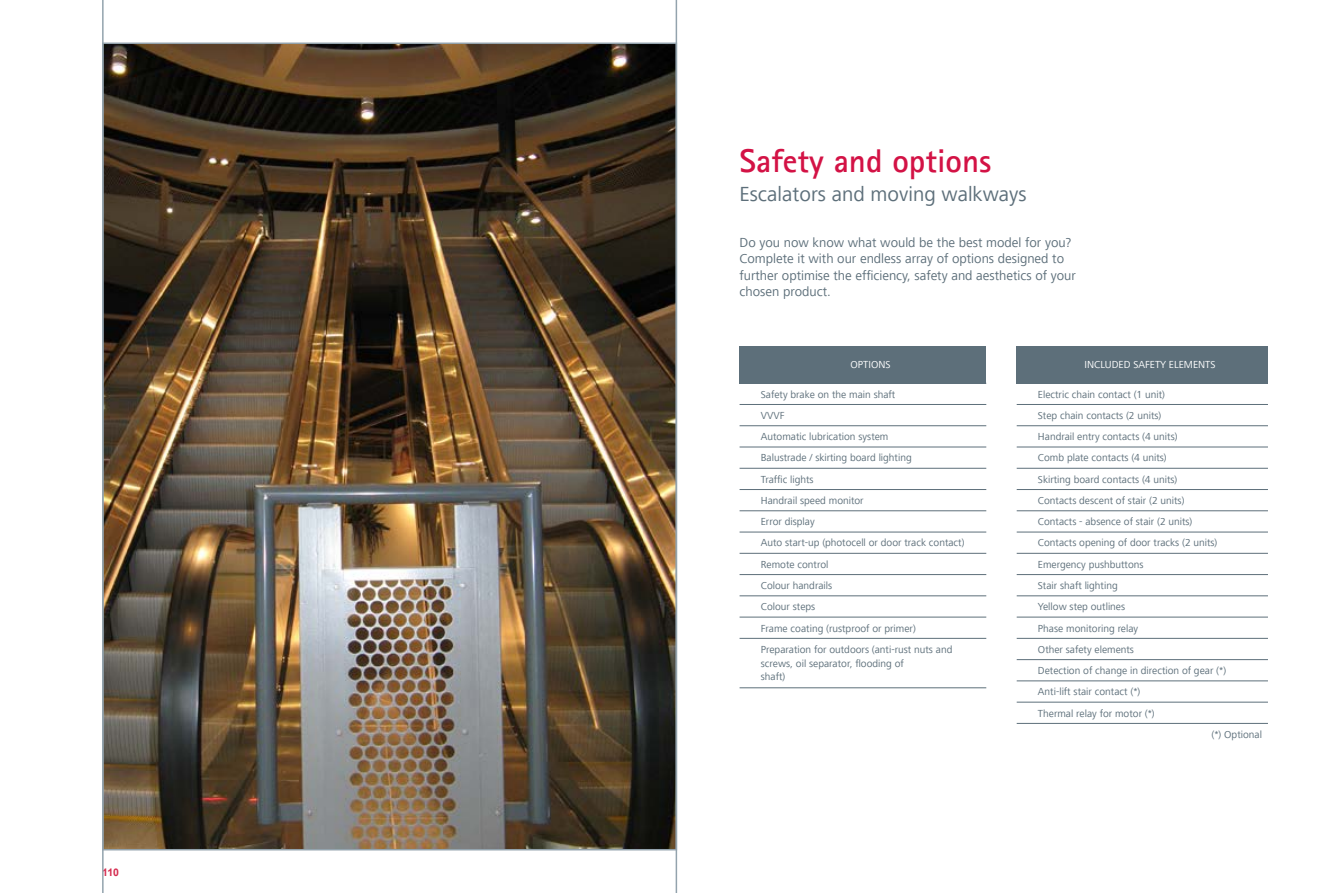
<style>
.page{position:relative;width:1323px;height:893px;background:#fff}
.page>*{position:absolute;margin:0;border:0;box-sizing:border-box;transform-origin:0 0}
.t1{font:700 33px "Agfa Rotis Sans Serif";color:#d31245}
.t2{font:21px "Frutiger Next LT";color:#5d6f7a}
.t3{font:13.5px/16.2px "Frutiger Next LT";color:#5d6f7a}
.t4{font:10.5px/21.3px "Frutiger Next LT";color:#5d6f7a}
.t5{font:10.5px "Frutiger Next LT";color:#fff}
.t6{font:700 10.5px "Arial";color:#d52d50}
</style>
<div class="page">
<img style="left:102px;top:0;width:575px;height:893px">
<div style="left:739px;top:346px;width:247px;height:37px;background:#5d6f7a"></div>
<hr style="left:739px;top:383px;width:247px;height:1px;background:#5d6f7a">
<hr style="left:739px;top:404px;width:247px;height:1px;background:#5d6f7a">
<hr style="left:739px;top:425px;width:247px;height:1px;background:#5d6f7a">
<hr style="left:739px;top:447px;width:247px;height:1px;background:#5d6f7a">
<hr style="left:739px;top:468px;width:247px;height:1px;background:#5d6f7a">
<hr style="left:739px;top:489px;width:247px;height:1px;background:#5d6f7a">
<hr style="left:739px;top:510px;width:247px;height:1px;background:#5d6f7a">
<hr style="left:739px;top:532px;width:247px;height:1px;background:#5d6f7a">
<hr style="left:739px;top:553px;width:247px;height:1px;background:#5d6f7a">
<hr style="left:739px;top:574px;width:247px;height:1px;background:#5d6f7a">
<hr style="left:739px;top:595px;width:247px;height:1px;background:#5d6f7a">
<hr style="left:739px;top:617px;width:247px;height:1px;background:#5d6f7a">
<hr style="left:739px;top:638px;width:247px;height:1px;background:#5d6f7a">
<hr style="left:739px;top:687px;width:247px;height:1px;background:#5d6f7a">
<div style="left:1016px;top:346px;width:251px;height:37px;background:#5d6f7a"></div>
<hr style="left:1016px;top:383px;width:251px;height:1px;background:#5d6f7a">
<hr style="left:1016px;top:404px;width:251px;height:1px;background:#5d6f7a">
<hr style="left:1016px;top:425px;width:251px;height:1px;background:#5d6f7a">
<hr style="left:1016px;top:447px;width:251px;height:1px;background:#5d6f7a">
<hr style="left:1016px;top:468px;width:251px;height:1px;background:#5d6f7a">
<hr style="left:1016px;top:489px;width:251px;height:1px;background:#5d6f7a">
<hr style="left:1016px;top:510px;width:251px;height:1px;background:#5d6f7a">
<hr style="left:1016px;top:532px;width:251px;height:1px;background:#5d6f7a">
<hr style="left:1016px;top:553px;width:251px;height:1px;background:#5d6f7a">
<hr style="left:1016px;top:574px;width:251px;height:1px;background:#5d6f7a">
<hr style="left:1016px;top:595px;width:251px;height:1px;background:#5d6f7a">
<hr style="left:1016px;top:617px;width:251px;height:1px;background:#5d6f7a">
<hr style="left:1016px;top:638px;width:251px;height:1px;background:#5d6f7a">
<hr style="left:1016px;top:659px;width:251px;height:1px;background:#5d6f7a">
<hr style="left:1016px;top:680px;width:251px;height:1px;background:#5d6f7a">
<hr style="left:1016px;top:702px;width:251px;height:1px;background:#5d6f7a">
<hr style="left:1016px;top:723px;width:251px;height:1px;background:#5d6f7a">
<p class="t6" style="left:102px;top:865px;width:18px">110</p>
<h1 class="t1" style="left:739px;top:140px;width:253px">Safety and options</h1>
<h2 class="t2" style="left:739px;top:183px;width:289px">Escalators and moving walkways</h2>
<p class="t3" style="left:739px;top:235px;width:338px">Do you now know what would be the best model for you?<br>Complete it with our endless array of options designed to further optimise the efficiency, safety and aesthetics of your chosen product.</p>
<p class="t5" style="left:850px;top:359px;width:42px">OPTIONS</p>
<p class="t4" style="left:760px;top:383px;width:205px">Safety brake on the main shaft<br>VVVF<br>Automatic lubrication system<br>Balustrade / skirting board lighting<br>Traffic lights<br>Handrail speed monitor<br>Error display<br>Auto start-up (photocell or door track contact)<br>Remote control<br>Colour handrails<br>Colour steps<br>Frame coating (rustproof or primer)<br>Preparation for outdoors (anti-rust nuts and</p>
<p class="t4" style="left:760px;top:657px;width:144px;line-height:13.5px">screws, oil separator, flooding of shaft)</p>
<p class="t5" style="left:1084px;top:359px;width:132px">INCLUDED SAFETY ELEMENTS</p>
<p class="t4" style="left:1037px;top:383px;width:129px">Electric chain contact (1 unit)</p>
<p class="t4" style="left:1037px;top:405px;width:125px">Step chain contacts (2 units)</p>
<p class="t4" style="left:1037px;top:426px;width:141px">Handrail entry contacts (4 units)</p>
<p class="t4" style="left:1037px;top:447px;width:130px">Comb plate contacts (4 units)</p>
<p class="t4" style="left:1037px;top:469px;width:141px">Skirting board contacts (4 units)</p>
<p class="t4" style="left:1037px;top:490px;width:148px">Contacts descent of stair (2 units)</p>
<p class="t4" style="left:1037px;top:511px;width:156px">Contacts - absence of stair (2 units)</p>
<p class="t4" style="left:1037px;top:532px;width:181px">Contacts opening of door tracks (2 units)</p>
<p class="t4" style="left:1037px;top:554px;width:107px">Emergency pushbuttons</p>
<p class="t4" style="left:1037px;top:575px;width:81px">Stair shaft lighting</p>
<p class="t4" style="left:1037px;top:596px;width:89px">Yellow step outlines</p>
<p class="t4" style="left:1037px;top:617px;width:102px">Phase monitoring relay</p>
<p class="t4" style="left:1037px;top:639px;width:98px">Other safety elements</p>
<p class="t4" style="left:1037px;top:660px;width:190px">Detection of change in direction of gear (*)</p>
<p class="t4" style="left:1037px;top:681px;width:104px">Anti-lift stair contact (*)</p>
<p class="t4" style="left:1037px;top:702px;width:118px">Thermal relay for motor (*)</p>
<p class="t4" style="left:1211px;top:724px;width:52px">(*) Optional</p>
</div>
